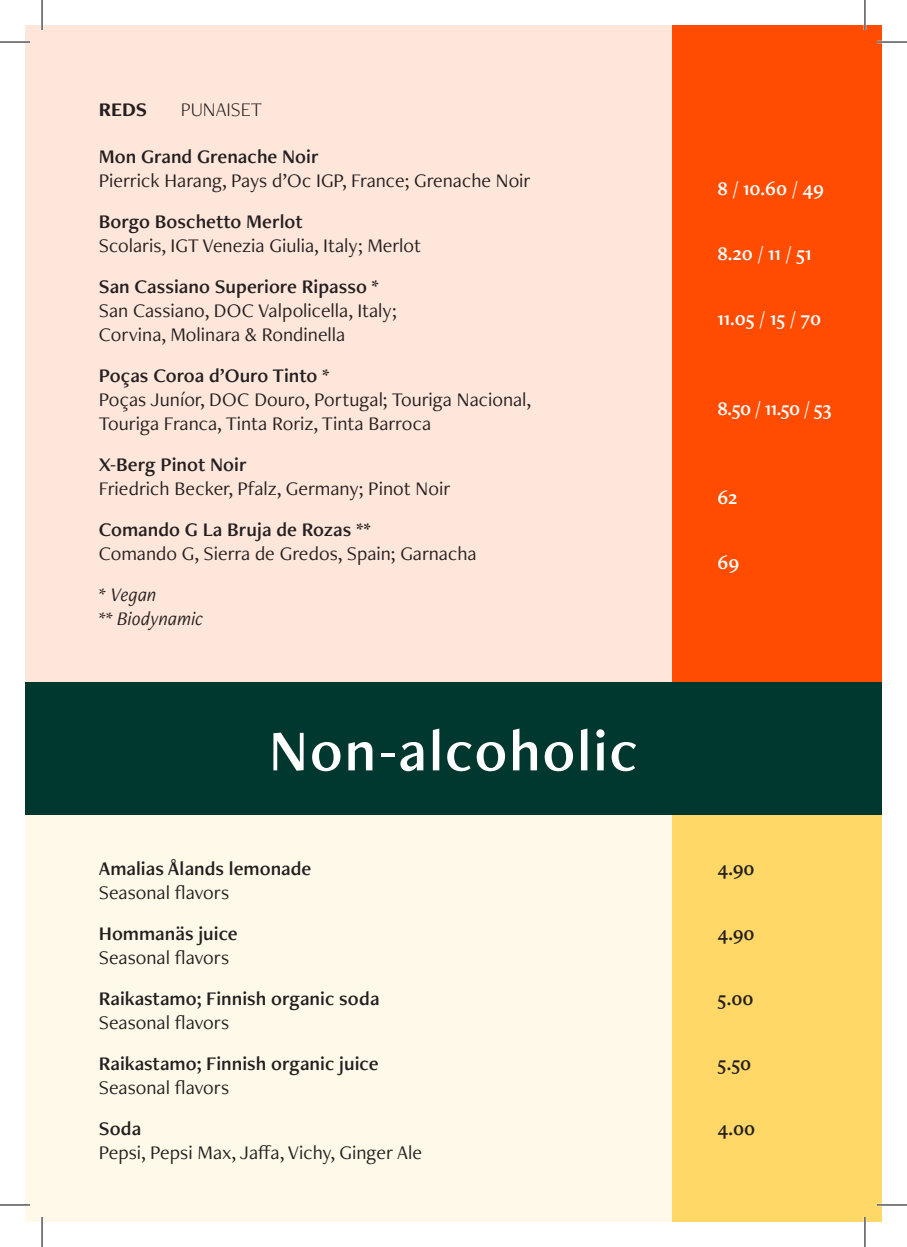
<style>
.page{position:relative;width:907px;height:1247px;background:#fff}
.page>*{position:absolute;margin:0;border:0;box-sizing:border-box;transform-origin:0 0}
.t1{font:60px "Freight Neo Pro Semi";letter-spacing:.03em;color:#fff}
.t2{font:20px/24px "Freight Neo Pro";color:#231f20}
.t3{font:20px "Freight Neo Pro Semi";color:#231f20}
.t4{font:20px "Freight Neo Pro Semi";color:#fff}
.t5{font:italic 20px "Freight Neo Pro";color:#231f20}
.t6{font:300 20px "Freight Neo Pro";color:#231f20}
.t7{font:700 20px "Freight Neo Pro";color:#231f20}
.s1{font-style:italic}
.s2{font-style:normal}
</style>
<div class="page">
<div style="left:25px;top:25px;width:646px;height:657px;background:#ffe6da"></div>
<div style="left:671px;top:25px;width:210px;height:657px;background:#ff4c00"></div>
<div style="left:25px;top:682px;width:856px;height:133px;background:#003830"></div>
<div style="left:25px;top:815px;width:646px;height:406px;background:#fff9e9"></div>
<div style="left:671px;top:815px;width:210px;height:406px;background:#ffd867"></div>
<hr style="left:0;top:41px;width:30px;height:2px;background:#fff">
<hr style="left:876px;top:41px;width:30px;height:2px;background:#fff">
<hr style="left:0;top:1203px;width:30px;height:2px;background:#fff">
<hr style="left:876px;top:1203px;width:30px;height:2px;background:#fff">
<hr style="left:41px;top:0;width:2px;height:30px;background:#fff">
<hr style="left:41px;top:1216px;width:2px;height:30px;background:#fff">
<hr style="left:863px;top:0;width:2px;height:30px;background:#fff">
<hr style="left:863px;top:1216px;width:2px;height:30px;background:#fff">
<hr style="left:0;top:42px;width:30px;height:1px;background:#000">
<hr style="left:876px;top:42px;width:30px;height:1px;background:#000">
<hr style="left:0;top:1204px;width:30px;height:1px;background:#000">
<hr style="left:876px;top:1204px;width:30px;height:1px;background:#000">
<hr style="left:42px;top:0;width:1px;height:30px;background:#000">
<hr style="left:42px;top:1216px;width:1px;height:30px;background:#000">
<hr style="left:864px;top:0;width:1px;height:30px;background:#000">
<hr style="left:864px;top:1216px;width:1px;height:30px;background:#000">
<p class="t7" style="left:99px;top:96px;width:50px">REDS</p>
<p class="t6" style="left:181px;top:96px;width:83px">PUNAISET</p>
<p class="t3" style="left:99px;top:143px;width:221px">Mon Grand Grenache Noir</p>
<p class="t2" style="left:99px;top:168px;width:433px">Pierrick Harang, Pays d’Oc IGP, France; Grenache Noir</p>
<p class="t3" style="left:99px;top:208px;width:205px">Borgo Boschetto Merlot</p>
<p class="t2" style="left:99px;top:233px;width:324px">Scolaris, IGT Venezia Giulia, Italy; Merlot</p>
<p class="t3" style="left:99px;top:273px;width:281px">San Cassiano Superiore Ripasso *</p>
<p class="t2" style="left:99px;top:298px;width:299px">San Cassiano, DOC Valpolicella, Italy;<br>Corvina, Molinara &amp; Rondinella</p>
<p class="t3" style="left:99px;top:362px;width:232px">Poças Coroa d’Ouro Tinto *</p>
<p class="t2" style="left:99px;top:387px;width:433px">Poças Juníor, DOC Douro, Portugal; Touriga Nacional,<br>Touriga Franca, Tinta Roriz, Tinta Barroca</p>
<p class="t3" style="left:99px;top:451px;width:149px">X-Berg Pinot Noir</p>
<p class="t2" style="left:99px;top:476px;width:353px">Friedrich Becker, Pfalz, Germany; Pinot Noir</p>
<p class="t3" style="left:99px;top:516px;width:273px">Comando G La Bruja de Rozas **</p>
<p class="t2" style="left:99px;top:532px;width:379px;line-height:41px">Comando G, Sierra de Gredos, Spain; Garnacha * <span class="s1">Vegan</span></p>
<p class="t5" style="left:99px;top:605px;width:106px"><span class="s2">**</span> Biodynamic</p>
<h1 class="t1" style="left:269px;top:710px;width:370px">Non-alcoholic</h1>
<p class="t3" style="left:99px;top:855px;width:214px">Amalias Ålands lemonade</p>
<p class="t2" style="left:99px;top:880px;width:132px">Seasonal flavors</p>
<p class="t3" style="left:99px;top:920px;width:140px">Hommanäs juice</p>
<p class="t2" style="left:99px;top:945px;width:132px">Seasonal flavors</p>
<p class="t3" style="left:99px;top:985px;width:282px">Raikastamo; Finnish organic soda</p>
<p class="t2" style="left:99px;top:1010px;width:132px">Seasonal flavors</p>
<p class="t3" style="left:99px;top:1050px;width:281px">Raikastamo; Finnish organic juice</p>
<p class="t2" style="left:99px;top:1075px;width:132px">Seasonal flavors</p>
<p class="t3" style="left:99px;top:1115px;width:44px">Soda</p>
<p class="t2" style="left:99px;top:1140px;width:324px">Pepsi, Pepsi Max, Jaffa, Vichy, Ginger Ale</p>
<p class="t4" style="left:717px;top:175px;width:108px">8 / 10.60 / 49</p>
<p class="t4" style="left:717px;top:240px;width:95px">8.20 / 11 / 51</p>
<p class="t4" style="left:717px;top:305px;width:105px">11.05 / 15 / 70</p>
<p class="t4" style="left:717px;top:394px;width:116px">8.50 / 11.50 / 53</p>
<p class="t4" style="left:717px;top:483px;width:21px">62</p>
<p class="t4" style="left:717px;top:548px;width:23px">69</p>
<p class="t3" style="left:717px;top:855px;width:39px">4.90</p>
<p class="t3" style="left:717px;top:920px;width:39px">4.90</p>
<p class="t3" style="left:717px;top:985px;width:38px">5.00</p>
<p class="t3" style="left:717px;top:1050px;width:35px">5.50</p>
<p class="t3" style="left:717px;top:1115px;width:39px">4.00</p>
</div>
